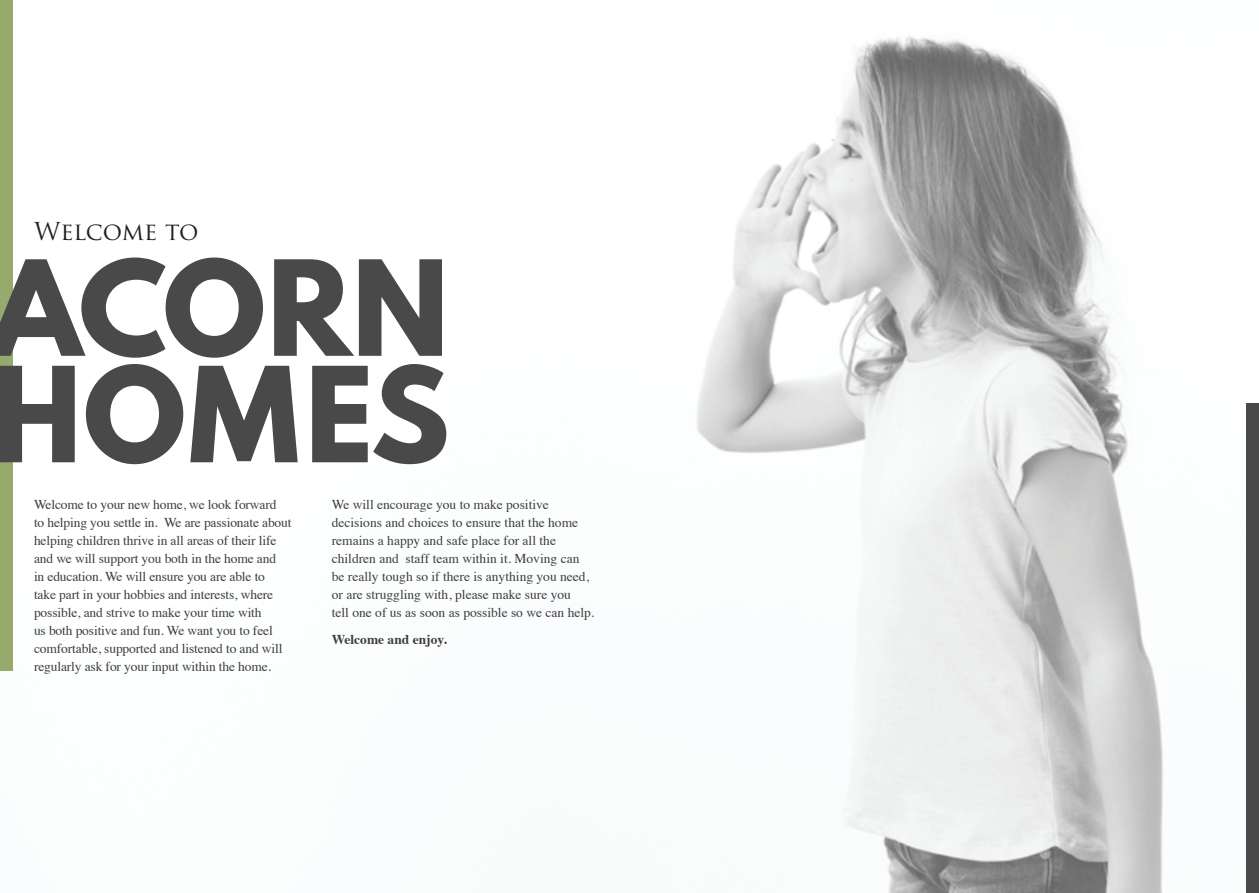
<style>
.page{position:relative;width:1259px;height:893px;background:#fff}
.page>*{position:absolute;margin:0;border:0;box-sizing:border-box;transform-origin:0 0}
.t1{font:100 117px/106.5px "Spartan";letter-spacing:-.05em;color:#494949}
.t2{font:24px "Trajan Pro";letter-spacing:-.01em;color:#231f20}
.t3{font:13.5px/18px "Times";letter-spacing:-.01em;color:#3e3e3f}
.t4{font:700 13.5px "Times";color:#3e3e3f}
</style>
<div class="page">
<img style="left:697px;top:36px;width:562px;height:857px">
<div style="left:0;top:0;width:13px;height:671px;background:#96aa6e"></div>
<div style="left:1246px;top:404px;width:13px;height:489px;background:#494949"></div>
<h2 class="t2" style="left:34px;top:216px;width:166px">Welcome to</h2>
<h1 class="t1" style="left:-13px;top:252px;width:468px">ACORN<br>HOMES</h1>
<p class="t3" style="left:34px;top:494px;width:259px">Welcome to your new home, we look forward<br>to helping you settle in. We are passionate about helping children thrive in all areas of their life and we will support you both in the home and<br>in education. We will ensure you are able to<br>take part in your hobbies and interests, where possible, and strive to make your time with<br>us both positive and fun. We want you to feel comfortable, supported and listened to and will regularly ask for your input within the home.</p>
<p class="t3" style="left:332px;top:494px;width:264px">We will encourage you to make positive decisions and choices to ensure that the home remains a happy and safe place for all the children and staff team within it. Moving can be really tough so if there is anything you need, or are struggling with, please make sure you<br>tell one of us as soon as possible so we can help.</p>
<p class="t4" style="left:332px;top:626px;width:117px">Welcome and enjoy.</p>
</div>
